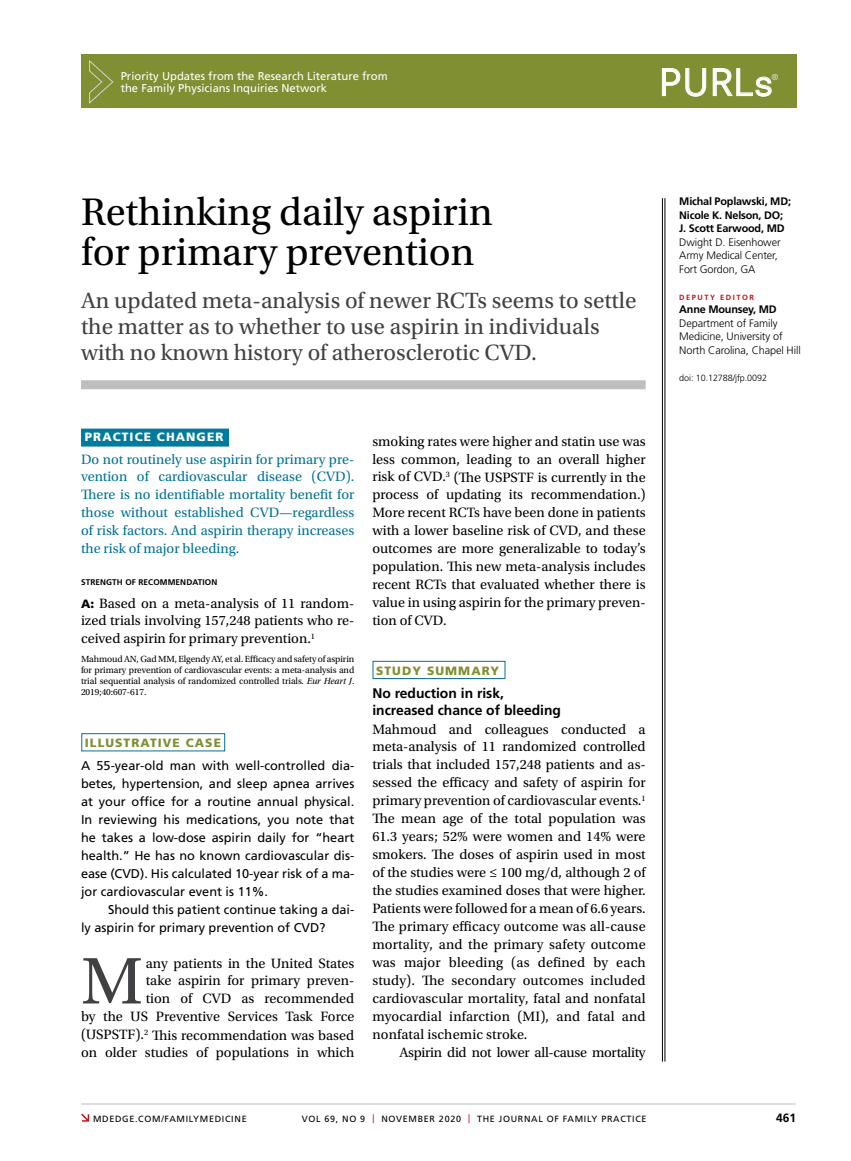
<style>
.page{position:relative;width:851px;height:1161px;background:#fff}
.page>*{position:absolute;margin:0;border:0;box-sizing:border-box;transform-origin:0 0}
.t1{font:69.45px "Utopia Std";color:#414042}
.t2{font:40.5px/40.5px "Utopia Std";color:#000}
.t3{font:36px "Neuzeit SLT Std";letter-spacing:.04em;color:#fff}
.t4{font:23.25px/26.2px "Utopia Std";color:#414042}
.t5{font:14.25px/18px "Utopia Std";color:#000;text-align:justify}
.t6{font:14.25px/18px "Utopia Std";color:#007296;text-align:justify}
.t7{font:14.25px "Utopia Std";letter-spacing:-.02em;color:#000}
.t8{font:700 13.8px/18px "Frutiger LT Std";color:#000}
.t9{font:12.75px/18px "Frutiger LT Std";color:#000;text-align:justify}
.t10{font:900 12px "Frutiger LT Std";letter-spacing:.09em;color:#7f8f32}
.t11{font:900 12px "Frutiger LT Std";letter-spacing:.09em;color:#fff}
.t12{font:700 12px "Frutiger LT Std";color:#000}
.t13{font:11.25px/12.1px "Frutiger LT Std";color:#fff}
.t14{font:300 10.8px/13.5px "Frutiger LT Std";letter-spacing:-.01em;color:#000}
.t15{font:700 10.8px/13.5px "Frutiger LT Std";letter-spacing:-.02em;color:#000}
.t16{font:9.3px/10.8px "Utopia Std";letter-spacing:-.01em;color:#000;text-align:justify}
.t17{font:9px "Frutiger LT Std";letter-spacing:.075em;color:#000}
.t18{font:300 9px "Frutiger LT Std";letter-spacing:-.01em;color:#000}
.t19{font:700 8.25px "Frutiger LT Std";letter-spacing:.01em;color:#000}
.t20{font:7.8px "Neuzeit SLT Std";color:#fff}
.t21{font:700 7.5px "Frutiger LT Std";letter-spacing:.2em;color:#ba131a}
.s1{font-family:"Frutiger LT Std";font-weight:900;font-size:12px}
.s2{font-weight:700}
.s3{font-style:italic}
.s4{color:#c4161c}
</style>
<div class="page">
<svg style="left:81px;top:1114px;width:8px;height:8px"></svg>
<hr style="left:81px;top:1104px;width:715px;height:1px;background:#bcbec0">
<div style="left:81px;top:54px;width:715px;height:54px;background:#7f8f32"></div>
<svg style="left:89px;top:60px;width:25px;height:44px"></svg>
<svg style="left:662px;top:68px;width:44px;height:28px"></svg>
<svg style="left:712px;top:68px;width:59px;height:28px"></svg>
<hr style="left:664px;top:198px;width:1px;height:864px;background:#000">
<hr style="left:662px;top:198px;width:1px;height:864px;background:#000">
<div style="left:81px;top:380px;width:564px;height:9px;background:#bcbec0"></div>
<div style="left:81px;top:429px;width:148px;height:18px;background:#007b9d"></div>
<div style="left:373px;top:661px;width:132px;height:18px;border:1px solid #007296"></div>
<p class="t13" style="left:121px;top:70px;width:268px">Priority Updates from the Research Literature from the Family Physicians Inquiries Network</p>
<h3 class="t3" style="left:659px;top:60px;width:115px">PURLs</h3>
<p class="t20" style="left:771px;top:72px;width:8px">®</p>
<h2 class="t2" style="left:81px;top:192px;width:413px">Rethinking daily aspirin for primary prevention</h2>
<h3 class="t4" style="left:81px;top:288px;width:557px">An updated meta-analysis of newer RCTs seems to settle the matter as to whether to use aspirin in individuals with no known history of atherosclerotic CVD.</h3>
<p class="t11" style="left:85px;top:430px;width:140px">PRACTICE CHANGER</p>
<p class="t6" style="left:81px;top:450px;width:275px">Do not routinely use aspirin for primary pre&shy;vention of cardiovascular disease (CVD).<br>There is no identifiable mortality benefit for those without established CVD—regardless of risk factors. And aspirin therapy increases the risk of major bleeding.</p>
<p class="t19" style="left:81px;top:578px;width:138px">STRENGTH OF RECOMMENDATION</p>
<p class="t5" style="left:81px;top:594px;width:275px"><span class="s1">A</span><span class="s2">:</span> Based on a meta-analysis of 11 random&shy;ized trials involving 157,248 patients who re&shy;ceived aspirin for primary prevention.<sup>1</sup></p>
<p class="t16" style="left:81px;top:654px;width:275px">Mahmoud AN, Gad MM, Elgendy AY, et al. Efficacy and safety of aspirin for primary prevention of cardiovascular events: a meta-analysis and trial sequential analysis of randomized controlled trials. <span class="s3">Eur Heart J</span>.<br>2019;40:607-617.</p>
<p class="t10" style="left:85px;top:736px;width:138px">ILLUSTRATIVE CASE</p>
<p class="t9" style="left:81px;top:756px;width:275px">A 55-year-old man with well-controlled dia&shy;betes, hypertension, and sleep apnea arrives at your office for a routine annual physical.<br>In reviewing his medications, you note that he takes a low-dose aspirin daily for “heart health.” He has no known cardiovascular dis&shy;ease (CVD). His calculated 10-year risk of a ma&shy;jor cardiovascular event is 11%.</p>
<p class="t9" style="left:81px;top:900px;width:275px;text-indent:27px">Should this patient continue taking a dai&shy;ly aspirin for primary prevention of CVD?</p>
<h1 class="t1" style="left:81px;top:943px;width:64px">M</h1>
<p class="t5" style="left:81px;top:954px;width:275px;text-align:right">any patients in the United States<br>take aspirin for primary preven-<br>tion of CVD as recommended<br>by the US Preventive Services Task Force (USPSTF).<sup>2</sup> This recommendation was based on older studies of populations in which</p>
<p class="t5" style="left:372px;top:432px;width:275px">smoking rates were higher and statin use was less common, leading to an overall higher risk of CVD.<sup>3</sup> (The USPSTF is currently in the process of updating its recommendation.)<br>More recent RCTs have been done in patients with a lower baseline risk of CVD, and these outcomes are more generalizable to today’s population. This new meta-analysis includes recent RCTs that evaluated whether there is value in using aspirin for the primary preven&shy;tion of CVD.</p>
<p class="t10" style="left:376px;top:664px;width:124px">STUDY SUMMARY</p>
<p class="t8" style="left:372px;top:684px;width:190px">No reduction in risk, increased chance of bleeding</p>
<p class="t5" style="left:372px;top:720px;width:275px">Mahmoud and colleagues conducted a meta-analysis of 11 randomized controlled trials that included 157,248 patients and as&shy;sessed the efficacy and safety of aspirin for primary prevention of cardiovascular events.<sup>1<br></sup>The mean age of the total population was 61.3 years; 52% were women and 14% were smokers. The doses of aspirin used in most of the studies were ≤ 100 mg/d, although 2 of the studies examined doses that were higher.<br>Patients were followed for a mean of 6.6 years.<br>The primary efficacy outcome was all-cause mortality, and the primary safety outcome was major bleeding (as defined by each study). The secondary outcomes included cardiovascular mortality, fatal and nonfatal myocardial infarction (MI), and fatal and nonfatal ischemic stroke.</p>
<p class="t7" style="left:399px;top:1045px;width:248px">Aspirin did not lower all-cause mortality</p>
<p class="t15" style="left:679px;top:195px;width:113px">Michal Poplawski, MD;<br>Nicole K. Nelson, DO;<br>J. Scott Earwood, MD</p>
<p class="t14" style="left:679px;top:235px;width:103px">Dwight D. Eisenhower<br>Army Medical Center,<br>Fort Gordon, GA</p>
<p class="t21" style="left:679px;top:293px;width:76px">DEPUTY EDITOR</p>
<p class="t15" style="left:679px;top:303px;width:99px">Anne Mounsey, MD</p>
<p class="t14" style="left:679px;top:316px;width:123px">Department of Family<br>Medicine, University of<br>North Carolina, Chapel Hill</p>
<p class="t18" style="left:679px;top:373px;width:89px">doi: 10.12788/jfp.0092</p>
<p class="t17" style="left:93px;top:1113px;width:155px">MDEDGE.COM/FAMILYMEDICINE</p>
<p class="t17" style="left:302px;top:1113px;width:346px">VOL 69, NO 9 <span class="s4">|</span> NOVEMBER 2020 <span class="s4">|</span> THE JOURNAL OF FAMILY PRACTICE</p>
<p class="t12" style="left:776px;top:1111px;width:22px">461</p>
</div>
